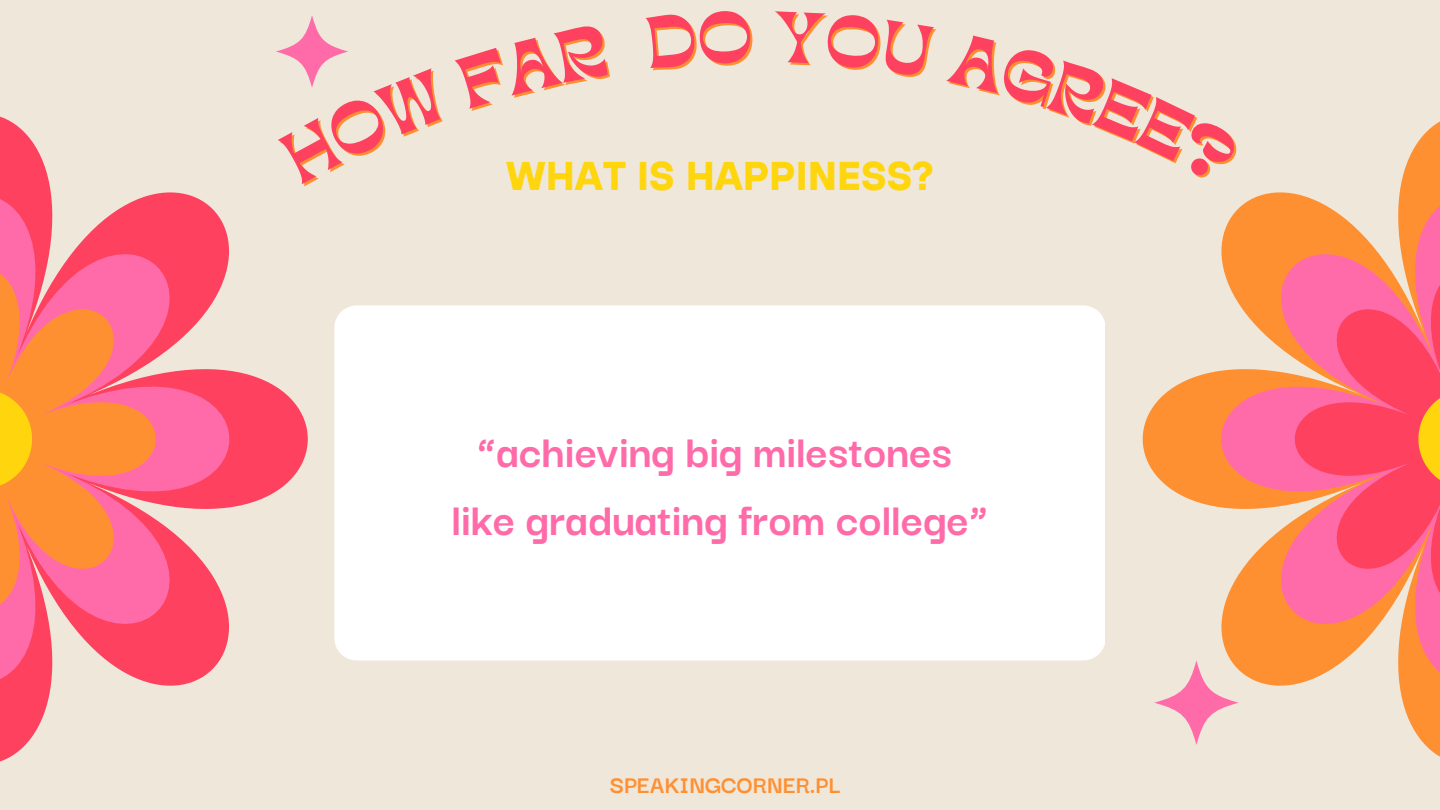
<style>
.page{position:relative;width:1440px;height:810px;background:#f0e7db}
.page>*{position:absolute;margin:0;border:0;box-sizing:border-box;transform-origin:0 0}
.t1{font:700 48.8px/68.2px "Darker Grotesque";color:#ff6ba8;text-align:center}
.t2{font:700 40px "TT Hoves";color:#ffd50d}
.t3{font:700 25.9px "Darker Grotesque";color:#ff9031}
</style>
<div class="page">
<div style="left:383px;top:305px;width:685px;height:355px;background:#fff"></div>
<svg style="left:1068px;top:121px;width:372px;height:636px"></svg>
<svg style="left:1164px;top:139px;width:276px;height:600px"></svg>
<svg style="left:1255px;top:228px;width:185px;height:422px;background:#fd7177"></svg>
<svg style="left:1418px;top:389px;width:22px;height:100px;background:#fe9430"></svg>
<svg style="left:0;top:116px;width:383px;height:646px"></svg>
<svg style="left:0;top:139px;width:286px;height:600px"></svg>
<svg style="left:0;top:228px;width:196px;height:422px;background:#fd7574"></svg>
<svg style="left:0;top:389px;width:32px;height:100px;background:#ffbe18"></svg>
<svg style="left:1154px;top:660px;width:85px;height:85px"></svg>
<svg style="left:276px;top:15px;width:107px;height:169px"></svg>
<svg style="left:1068px;top:121px;width:173px;height:64px"></svg>
<p class="t2" style="left:506px;top:150px;width:429px">WHAT IS HAPPINESS?</p>
<p class="t1" style="left:452px;top:414px;width:538px">“achieving big milestones like graduating from college”</p>
<p class="t3" style="left:610px;top:766px;width:233px">SPEAKINGCORNER.PL</p>
</div>
